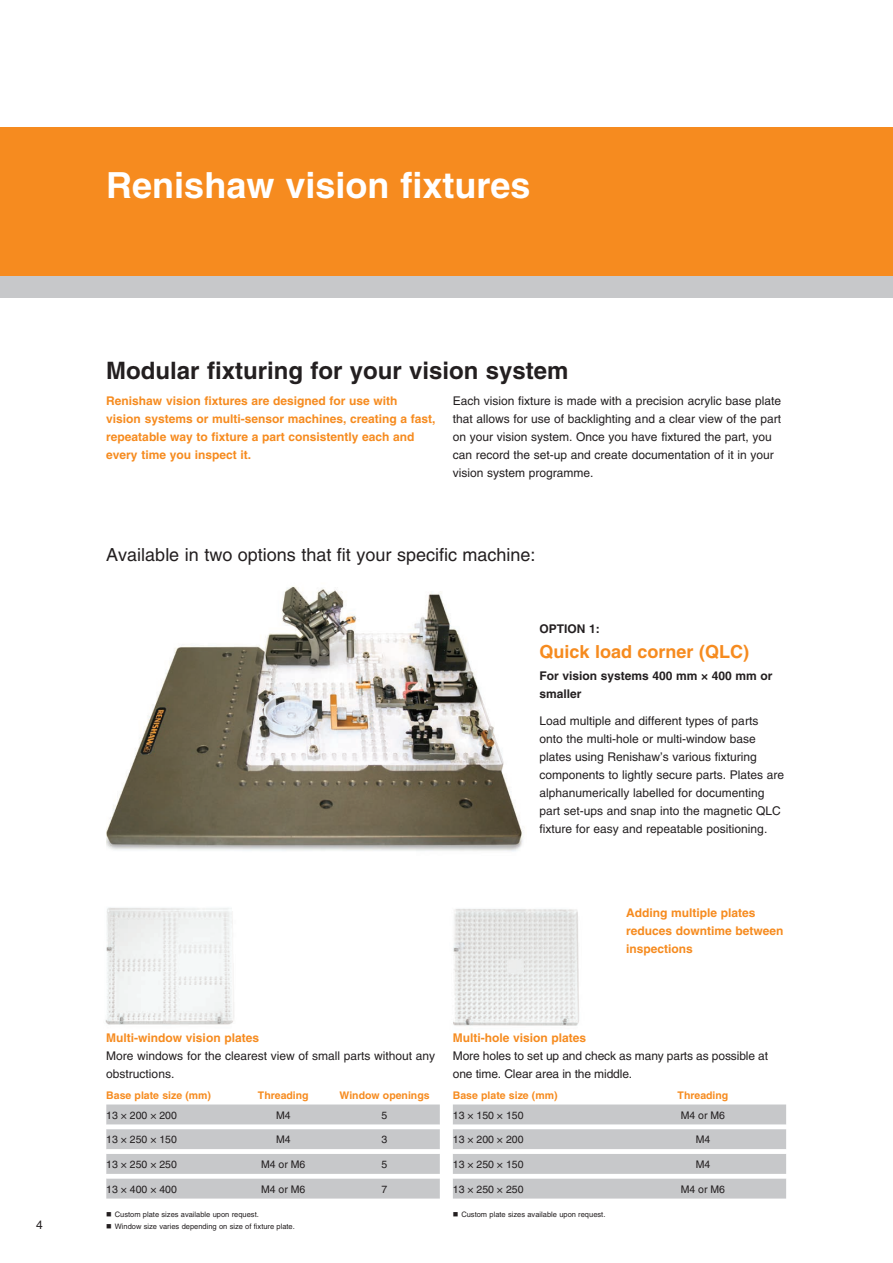
<style>
.page{position:relative;width:893px;height:1263px;background:#fff}
.page>*{position:absolute;margin:0;border:0;box-sizing:border-box;transform-origin:0 0}
.t1{font:700 36px "Helvetica";color:#fff}
.t2{font:700 24px "Helvetica";color:#231f20}
._12pt_subhead{font:18px "Helvetica";color:#231f20}
._12pt_subhead-2{font:700 18px "Helvetica";color:#f68b1f}
._8pt_text{font:12px/18px "Helvetica";color:#231f20}
._8pt_intro{font:700 12px/18px "Helvetica";color:#f68b1f}
._8pt_text-2{font:700 12px/18px "Helvetica";color:#231f20}
._7pt_Sub_head{font:700 12px "Helvetica";color:#231f20}
.t3{font:10.5px "Helvetica";color:#231f20}
.t4{font:700 10.5px "Helvetica";color:#f68b1f}
.t5{font:7.5px "Helvetica";color:#231f20}
</style>
<div class="page">
<div style="left:0;top:128px;width:893px;height:148px;background:#f68b1f"></div>
<div style="left:0;top:276px;width:893px;height:22px;background:#c7c8ca"></div>
<img style="left:106px;top:586px;width:417px;height:266px">
<img style="left:453px;top:908px;width:126px;height:118px">
<img style="left:105px;top:907px;width:129px;height:118px">
<svg style="left:106px;top:1104px;width:334px;height:94px;background:#cfd0d2"></svg>
<svg style="left:453px;top:1104px;width:333px;height:94px;background:#cfd0d2"></svg>
<p class="t1" style="left:106px;top:163px;width:426px">Renishaw vision fixtures</p>
<p class="_8pt_text" style="left:36px;top:1216px;width:8px">4</p>
<p class="t2" style="left:106px;top:355px;width:464px">Modular fixturing for your vision system</p>
<p class="_8pt_intro" style="left:106px;top:391px;width:331px">Renishaw vision fixtures are designed for use with<br>vision systems or multi-sensor machines, creating a fast, repeatable way to fixture a part consistently each and every time you inspect it.</p>
<p class="_8pt_text" style="left:453px;top:391px;width:330px">Each vision fixture is made with a precision acrylic base plate that allows for use of backlighting and a clear view of the part on your vision system. Once you have fixtured the part, you can record the set-up and create documentation of it in your vision system programme.</p>
<p class="_12pt_subhead" style="left:106px;top:544px;width:431px">Available in two options that fit your specific machine:</p>
<p class="_7pt_Sub_head" style="left:539px;top:621px;width:62px">OPTION 1:</p>
<p class="_12pt_subhead-2" style="left:539px;top:640px;width:211px">Quick load corner (QLC)</p>
<p class="_8pt_text-2" style="left:539px;top:667px;width:235px">For vision systems 400 mm × 400 mm or smaller</p>
<p class="_8pt_text" style="left:539px;top:712px;width:246px">Load multiple and different types of parts onto the multi-hole or multi-window base plates using Renishaw’s various fixturing components to lightly secure parts. Plates are alphanumerically labelled for documenting part set-ups and snap into the magnetic QLC fixture for easy and repeatable positioning.</p>
<p class="_8pt_intro" style="left:626px;top:903px;width:159px">Adding multiple plates reduces downtime between inspections</p>
<p class="_8pt_intro" style="left:106px;top:1029px;width:154px">Multi-window vision plates</p>
<p class="_8pt_text" style="left:106px;top:1047px;width:330px">More windows for the clearest view of small parts without any obstructions.</p>
<p class="t4" style="left:106px;top:1088px;width:106px">Base plate size (mm)</p>
<p class="t4" style="left:258px;top:1088px;width:52px">Threading</p>
<p class="t4" style="left:339px;top:1088px;width:92px">Window openings</p>
<p class="t3" style="left:106px;top:1109px;width:72px">13 × 200 × 200</p>
<p class="t3" style="left:276px;top:1109px;width:16px">M4</p>
<p class="t3" style="left:382px;top:1109px;width:7px">5</p>
<p class="t3" style="left:106px;top:1133px;width:72px">13 × 250 × 150</p>
<p class="t3" style="left:276px;top:1133px;width:16px">M4</p>
<p class="t3" style="left:382px;top:1133px;width:7px">3</p>
<p class="t3" style="left:106px;top:1158px;width:72px">13 × 250 × 250</p>
<p class="t3" style="left:261px;top:1158px;width:46px">M4 or M6</p>
<p class="t3" style="left:382px;top:1158px;width:7px">5</p>
<p class="t3" style="left:106px;top:1183px;width:72px">13 × 400 × 400</p>
<p class="t3" style="left:261px;top:1183px;width:46px">M4 or M6</p>
<p class="t3" style="left:382px;top:1183px;width:7px">7</p>
<p class="t5" style="left:115px;top:1209px;width:146px">Custom plate sizes available upon request.</p>
<p class="t5" style="left:115px;top:1221px;width:182px">Window size varies depending on size of fixture plate.</p>
<p class="_8pt_intro" style="left:453px;top:1029px;width:135px">Multi-hole vision plates</p>
<p class="_8pt_text" style="left:453px;top:1047px;width:317px">More holes to set up and check as many parts as possible at one time. Clear area in the middle.</p>
<p class="t4" style="left:453px;top:1088px;width:106px">Base plate size (mm)</p>
<p class="t4" style="left:678px;top:1088px;width:52px">Threading</p>
<p class="t3" style="left:453px;top:1109px;width:72px">13 × 150 × 150</p>
<p class="t3" style="left:681px;top:1109px;width:46px">M4 or M6</p>
<p class="t3" style="left:453px;top:1133px;width:72px">13 × 200 × 200</p>
<p class="t3" style="left:696px;top:1133px;width:16px">M4</p>
<p class="t3" style="left:453px;top:1158px;width:72px">13 × 250 × 150</p>
<p class="t3" style="left:696px;top:1158px;width:16px">M4</p>
<p class="t3" style="left:453px;top:1183px;width:72px">13 × 250 × 250</p>
<p class="t3" style="left:681px;top:1183px;width:46px">M4 or M6</p>
<p class="t5" style="left:461px;top:1209px;width:146px">Custom plate sizes available upon request.</p>
</div>
